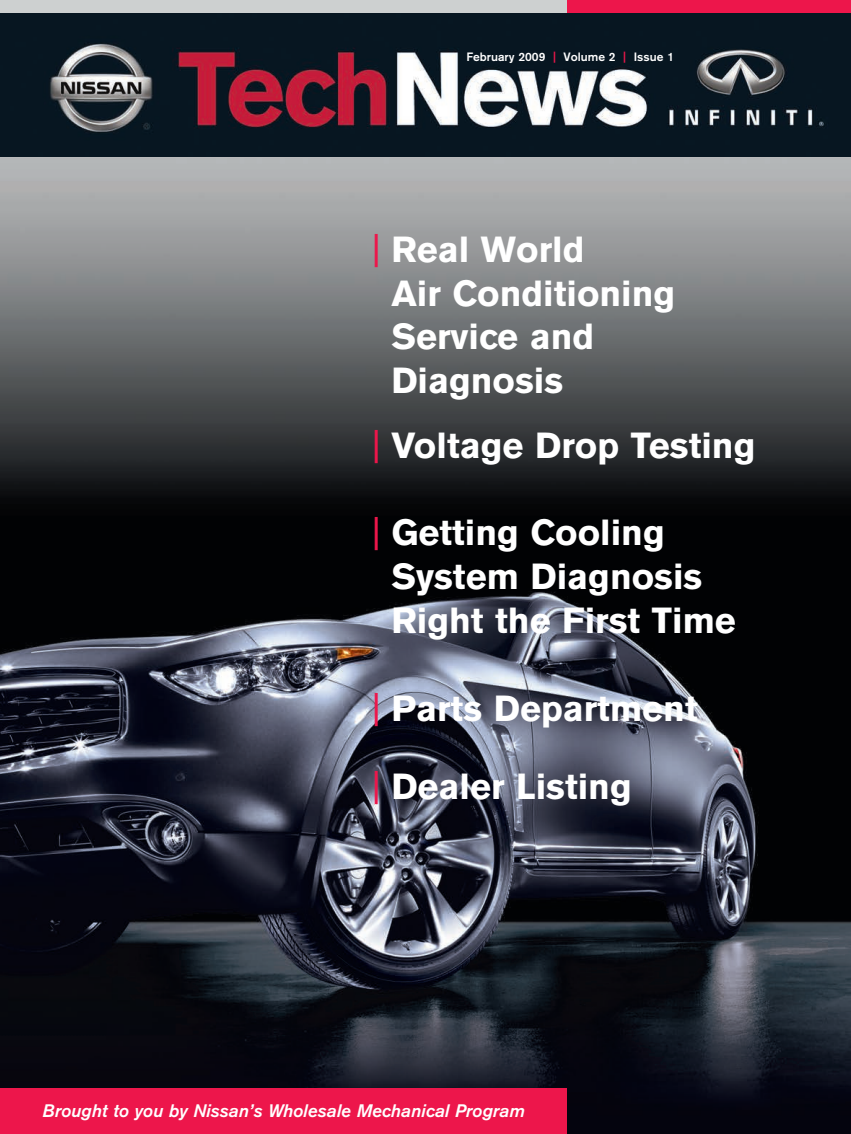
<style>
.page{position:relative;width:851px;height:1134px;background:#fff}
.page>*{position:absolute;margin:0;border:0;box-sizing:border-box;transform-origin:0 0}
.t1{font:700 36px/43.8px "Nissan AG";color:#fff}
.t2{font:italic 500 18px "Nissan AG";color:#fff}
.t3{font:500 12px "Nissan AG";color:#fff}
.s1{color:#ed164b}
.s2{font-weight:400;color:#ed164b}
</style>
<div class="page">
<img style="left:0;top:157px;width:850px;height:977px">
<div style="left:0;top:0;width:571px;height:16px;background:#cdd0d0"></div>
<div style="left:567px;top:0;width:283px;height:30px;background:#ed164b"></div>
<div style="left:0;top:1088px;width:567px;height:46px;background:#ed164b"></div>
<img style="left:0;top:14px;width:850px;height:143px">
<p class="t3" style="left:466px;top:50px;width:209px">February 2009 <span class="s1">|</span> Volume 2 <span class="s1">|</span> Issue 1</p>
<p class="t1" style="left:391px;top:227px;width:285px;text-indent:-19px"><span class="s2">|</span> Real World<br>Air Conditioning<br>Service and<br>Diagnosis</p>
<p class="t1" style="left:372px;top:424px;width:385px"><span class="s2">|</span> Voltage Drop Testing</p>
<p class="t1" style="left:391px;top:511px;width:346px;text-indent:-19px"><span class="s2">|</span> Getting Cooling<br>System Diagnosis<br>Right the First Time</p>
<p class="t1" style="left:372px;top:669px;width:327px;line-height:78.3px"><span class="s2">|</span> Parts Department <span class="s2">|</span> Dealer Listing</p>
<p class="t2" style="left:43px;top:1100px;width:483px">Brought to you by Nissan’s Wholesale Mechanical Program</p>
</div>
